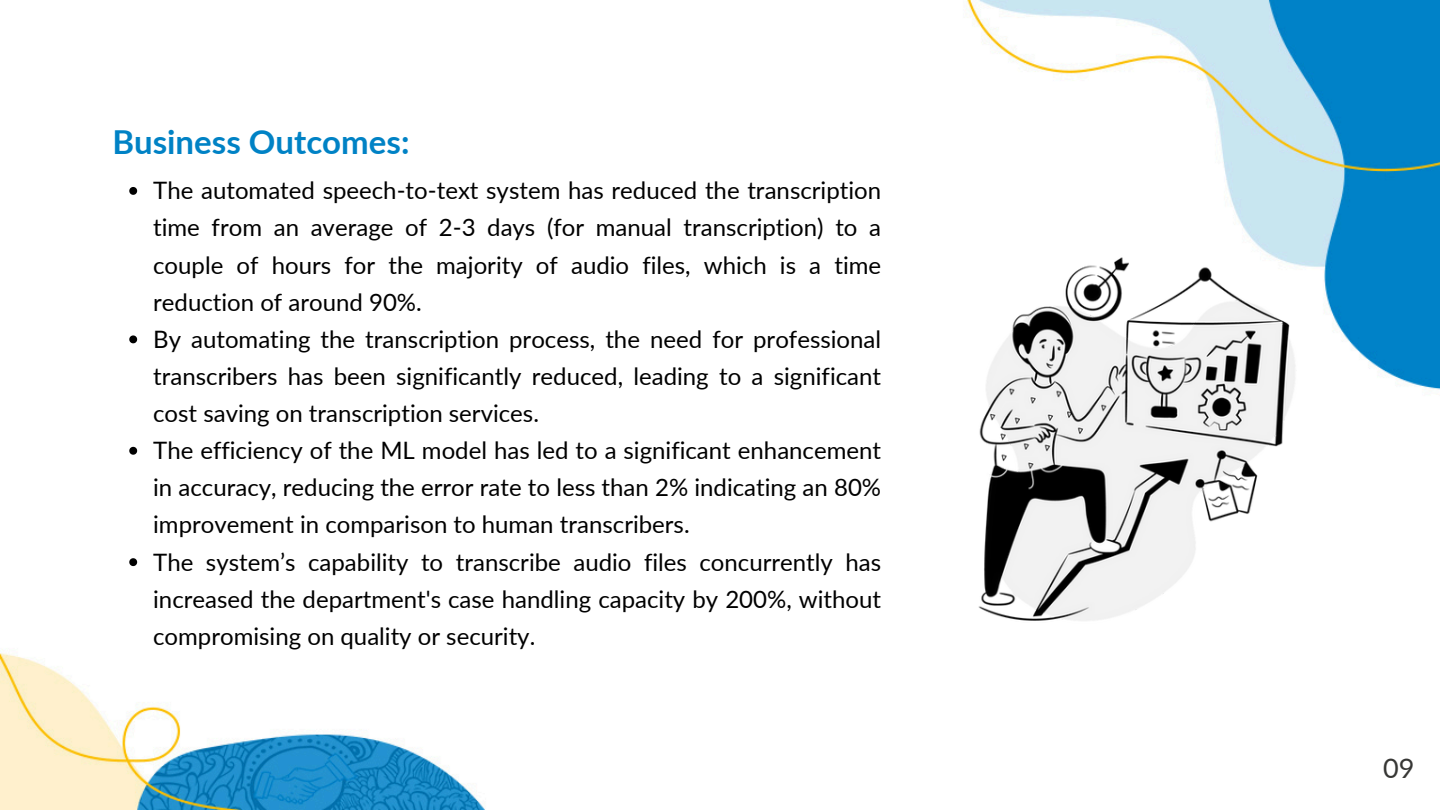
<style>
.page{position:relative;width:1440px;height:810px;background:#fff}
.page>*{position:absolute;margin:0;border:0;box-sizing:border-box;transform-origin:0 0}
.t1{font:700 33px "Lato";color:#0082c5}
.t2{font:27px "Lato";color:#373735}
.t3{font:24px/37.2px "Lato";color:#000;text-align:justify}
</style>
<div class="page">
<img style="left:0;top:0;width:1440px;height:810px">
<svg style="left:129px;top:187px;width:8px;height:8px"></svg>
<svg style="left:129px;top:335px;width:8px;height:8px"></svg>
<svg style="left:129px;top:447px;width:8px;height:8px"></svg>
<svg style="left:129px;top:558px;width:8px;height:8px"></svg>
<img style="left:926px;top:229px;width:422px;height:422px">
<p class="t1" style="left:112px;top:121px;width:299px">Business Outcomes:</p>
<p class="t3" style="left:153px;top:171px;width:729px">The automated speech-to-text system has reduced the transcription time from an average of 2-3 days (for manual transcription) to a couple of hours for the majority of audio files, which is a time reduction of around 90%.</p>
<p class="t3" style="left:153px;top:320px;width:729px">By automating the transcription process, the need for professional transcribers has been significantly reduced, leading to a significant cost saving on transcription services.</p>
<p class="t3" style="left:153px;top:431px;width:729px">The efficiency of the ML model has led to a significant enhancement in accuracy, reducing the error rate to less than 2% indicating an 80% improvement in comparison to human transcribers.</p>
<p class="t3" style="left:153px;top:543px;width:729px">The system’s capability to transcribe audio files concurrently has increased the department's case handling capacity by 200%, without compromising on quality or security.</p>
<h1 class="t2" style="left:1383px;top:751px;width:33px">09</h1>
</div>
